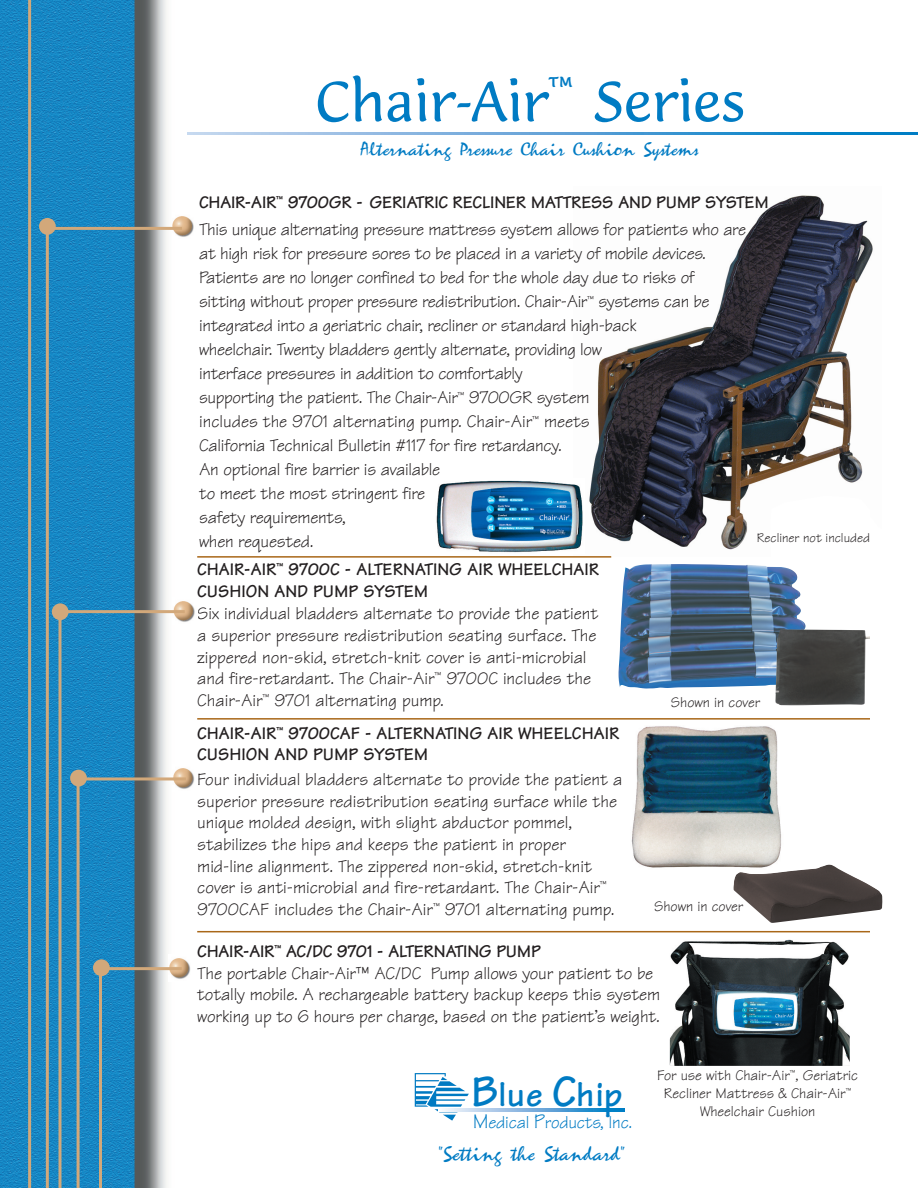
<style>
.page{position:relative;width:918px;height:1188px;background:#fff}
.page>*{position:absolute;margin:0;border:0;box-sizing:border-box;transform-origin:0 0}
.t1{font:54px "Lucida Casual";letter-spacing:-.02em;color:#007bc3}
.t2{font:700 36px "Manual S Si";letter-spacing:.02em;color:#007bc3}
.t3{font:21px "Zephyr Script";color:#007bc3}
.t4{font:19.5px "Zephyr Script";color:#007bc3}
.t5{font:18px/24px "Tekton";letter-spacing:-.005em;color:#231f20}
.t6{font:700 18px/21.6px "Tekton";letter-spacing:-.005em;color:#231f20}
.t7{font:18px "Manual S Si";letter-spacing:-.015em;color:#007bc3}
.t8{font:15px/18px "Tekton";color:#231f20;text-align:center}
.t9{font:13.5px "Tekton";color:#231f20}
.s1{font-size:45px}
.s2{font-size:21px}
</style>
<div class="page">
<img style="left:589px;top:195px;width:284px;height:355px">
<svg style="left:187px;top:133px;width:731px;height:1px"></svg>
<svg style="left:415px;top:1073px;width:54px;height:48px"></svg>
<svg style="left:439px;top:1109px;width:186px;height:2px"></svg>
<img style="left:0;top:0;width:173px;height:1188px">
<div style="left:70px;top:770px;width:17px;height:16px;background:#d2a87a;border-radius:50%"></div>
<div style="left:39px;top:218px;width:17px;height:17px;background:#d2a87a;border-radius:50%"></div>
<img style="left:173px;top:216px;width:21px;height:21px">
<img style="left:173px;top:768px;width:21px;height:21px">
<img style="left:173px;top:601px;width:22px;height:21px">
<div style="left:52px;top:603px;width:17px;height:17px;background:#d2a87a;border-radius:50%"></div>
<hr style="left:197px;top:718px;width:673px;height:2px;background:#a96718">
<img style="left:671px;top:941px;width:177px;height:123px">
<div style="left:668px;top:938px;width:183px;height:129px;border:2px solid #fff"></div>
<hr style="left:77px;top:781px;width:3px;height:407px;background:#d2a87a">
<hr style="left:59px;top:620px;width:3px;height:568px;background:#d2a87a">
<hr style="left:46px;top:233px;width:3px;height:955px;background:#d2a87a">
<hr style="left:28px;top:0;width:3px;height:1188px;background:#d2a87a">
<hr style="left:78px;top:777px;width:108px;height:3px;background:#d2a87a">
<hr style="left:66px;top:610px;width:119px;height:3px;background:#d2a87a">
<hr style="left:52px;top:227px;width:130px;height:3px;background:#d2a87a">
<hr style="left:197px;top:556px;width:414px;height:2px;background:#a96718">
<svg style="left:770px;top:496px;width:103px;height:54px"></svg>
<img style="left:436px;top:480px;width:147px;height:73px">
<img style="left:631px;top:726px;width:150px;height:142px">
<img style="left:619px;top:564px;width:187px;height:125px">
<img style="left:775px;top:629px;width:95px;height:76px">
<hr style="left:197px;top:931px;width:673px;height:1px;background:#a96718">
<hr style="left:99px;top:964px;width:3px;height:224px;background:#d2a87a">
<div style="left:93px;top:959px;width:17px;height:17px;background:#d2a87a;border-radius:50%"></div>
<img style="left:168px;top:954px;width:22px;height:27px">
<hr style="left:101px;top:967px;width:81px;height:3px;background:#d2a87a">
<img style="left:733px;top:865px;width:149px;height:58px">
<h1 class="t1" style="left:315px;top:71px;width:432px">Chair-Air<sup>™</sup> Series</h1>
<p class="t4" style="left:360px;top:137px;width:340px">Alternating Pressure Chair Cushion Systems</p>
<p class="t6" style="left:199px;top:194px;width:571px">CHAIR-AIR<sup>™</sup> 9700GR - GERIATRIC RECLINER MATTRESS AND PUMP SYSTEM</p>
<p class="t5" style="left:199px;top:220px;width:548px">This unique alternating pressure mattress system allows for patients who are at high risk for pressure sores to be placed in a variety of mobile devices.<br>Patients are no longer confined to bed for the whole day due to risks of sitting without proper pressure redistribution. Chair-Air<sup>™</sup> systems can be integrated into a geriatric chair, recliner or standard high-back<br>wheelchair. Twenty bladders gently alternate, providing low<br>interface pressures in addition to comfortably<br>supporting the patient. The Chair-Air<sup>™</sup> 9700GR system<br>includes the 9701 alternating pump. Chair-Air<sup>™</sup> meets<br>California Technical Bulletin #117 for fire retardancy.<br>An optional fire barrier is available<br>to meet the most stringent fire<br>safety requirements,<br>when requested.</p>
<p class="t6" style="left:197px;top:561px;width:404px">CHAIR-AIR<sup>™</sup> 9700C - ALTERNATING AIR WHEELCHAIR<br>CUSHION AND PUMP SYSTEM</p>
<p class="t9" style="left:757px;top:533px;width:115px">Recliner not included</p>
<p class="t5" style="left:197px;top:605px;width:403px;line-height:21.6px">Six individual bladders alternate to provide the patient a superior pressure redistribution seating surface. The zippered non-skid, stretch-knit cover is anti-microbial and fire-retardant. The Chair-Air<sup>™</sup> 9700C includes the Chair-Air<sup>™</sup> 9701 alternating pump.</p>
<p class="t6" style="left:197px;top:725px;width:424px">CHAIR-AIR<sup>™</sup> 9700CAF - ALTERNATING AIR WHEELCHAIR<br>CUSHION AND PUMP SYSTEM</p>
<p class="t5" style="left:197px;top:771px;width:427px;line-height:21.6px">Four individual bladders alternate to provide the patient a superior pressure redistribution seating surface while the unique molded design, with slight abductor pommel, stabilizes the hips and keeps the patient in proper mid-line alignment. The zippered non-skid, stretch-knit cover is anti-microbial and fire-retardant. The Chair-Air<sup>™ </sup>9700CAF includes the Chair-Air<sup>™</sup> 9701 alternating pump.</p>
<p class="t6" style="left:197px;top:943px;width:345px">CHAIR-AIR<sup>™</sup> AC/DC 9701 - ALTERNATING PUMP</p>
<p class="t8" style="left:671px;top:695px;width:91px">Shown in cover</p>
<p class="t8" style="left:654px;top:899px;width:91px">Shown in cover</p>
<p class="t5" style="left:197px;top:965px;width:465px;line-height:21.6px">The portable Chair-Air™ AC/DC Pump allows your patient to be totally mobile. A rechargeable battery backup keeps this system working up to 6 hours per charge, based on the patient’s weight.</p>
<h2 class="t2" style="left:471px;top:1083px;width:153px"><span class="s1">B</span>lue <span class="s1">C</span>hip</h2>
<p class="t7" style="left:473px;top:1116px;width:161px"><span class="s2">M</span>edical <span class="s2">P</span>roducts, Inc.</p>
<p class="t3" style="left:438px;top:1140px;width:188px">"Setting the Standard"</p>
<p class="t8" style="left:657px;top:1069px;width:202px">For use with Chair-Air<sup>™</sup>, Geriatric<br>Recliner Mattress &amp; Chair-Air<sup>™<br></sup>Wheelchair Cushion</p>
</div>
